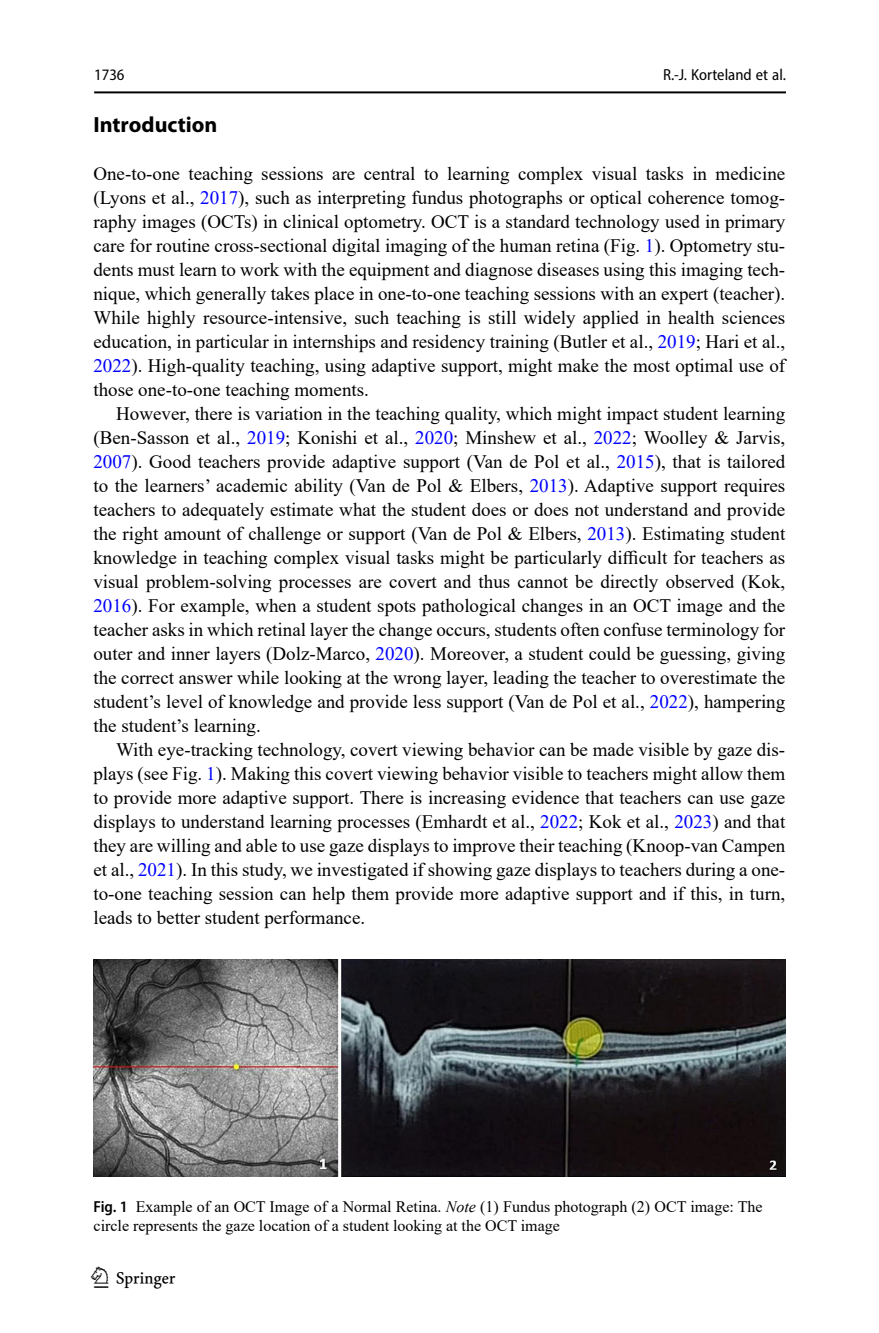
<style>
.page{position:relative;width:879px;height:1333px;background:#fff}
.page>*{position:absolute;margin:0;border:0;box-sizing:border-box;transform-origin:0 0}
.t1{font:30px "Springnew";color:#000}
.Head_1{font:700 22px "Myriad Pro";color:#000}
.Body_Text_Indent{font:19px/24px "Times New Roman";color:#000;text-align:justify}
.Body_Text{font:19px/24px "Times New Roman";color:#000;text-align:justify}
.Figure_Caption{font:16px/18.4px "Times New Roman";color:#000}
.t2{font:semi-condensed 16px "Myriad Pro";color:#000}
.s1{color:#00f}
.s2{font-family:"Myriad Pro";font-weight:600;font-stretch:semi-condensed}
.s3{font-style:italic}
</style>
<div class="page">
<hr style="left:94px;top:91px;width:692px;height:2px;background:#000">
<img style="left:94px;top:959px;width:691px;height:217px">
<p class="t2" style="left:94px;top:65px;width:32px">1736</p>
<p class="t2" style="left:663px;top:65px;width:124px">R.-J. Korteland et al.</p>
<p class="Head_1" style="left:93px;top:110px;width:126px">Introduction</p>
<p class="Body_Text" style="left:93px;top:161px;width:693px">One-to-one teaching sessions are central to learning complex visual tasks in medicine (Lyons et al., <span class="s1">2017</span>), such as interpreting fundus photographs or optical coherence tomog&shy;raphy images (OCTs) in clinical optometry. OCT is a standard technology used in primary care for routine cross-sectional digital imaging of the human retina (Fig. <span class="s1">1</span>). Optometry stu&shy;dents must learn to work with the equipment and diagnose diseases using this imaging tech&shy;nique, which generally takes place in one-to-one teaching sessions with an expert (teacher).<br>While highly resource-intensive, such teaching is still widely applied in health sciences education, in particular in internships and residency training (Butler et al., <span class="s1">2019</span>; Hari et al., <span class="s1">2022</span>). High-quality teaching, using adaptive support, might make the most optimal use of those one-to-one teaching moments.</p>
<p class="Body_Text_Indent" style="left:93px;top:401px;width:693px;text-indent:23px">However, there is variation in the teaching quality, which might impact student learning (Ben-Sasson et al., <span class="s1">2019</span>; Konishi et al., <span class="s1">2020</span>; Minshew et al., <span class="s1">2022</span>; Woolley &amp; Jarvis, <span class="s1">2007</span>). Good teachers provide adaptive support (Van de Pol et al., <span class="s1">2015</span>), that is tailored to the learners’ academic ability (Van de Pol &amp; Elbers, <span class="s1">2013</span>). Adaptive support requires teachers to adequately estimate what the student does or does not understand and provide the right amount of challenge or support (Van de Pol &amp; Elbers, <span class="s1">2013</span>). Estimating student knowledge in teaching complex visual tasks might be particularly difficult for teachers as visual problem-solving processes are covert and thus cannot be directly observed (Kok, <span class="s1">2016</span>). For example, when a student spots pathological changes in an OCT image and the teacher asks in which retinal layer the change occurs, students often confuse terminology for outer and inner layers (Dolz-Marco, <span class="s1">2020</span>). Moreover, a student could be guessing, giving the correct answer while looking at the wrong layer, leading the teacher to overestimate the student’s level of knowledge and provide less support (Van de Pol et al., <span class="s1">2022</span>), hampering the student’s learning.</p>
<p class="Body_Text_Indent" style="left:93px;top:737px;width:693px;text-indent:23px">With eye-tracking technology, covert viewing behavior can be made visible by gaze dis&shy;plays (see Fig. <span class="s1">1</span>). Making this covert viewing behavior visible to teachers might allow them to provide more adaptive support. There is increasing evidence that teachers can use gaze displays to understand learning processes (Emhardt et al., <span class="s1">2022</span>; Kok et al., <span class="s1">2023</span>) and that they are willing and able to use gaze displays to improve their teaching (Knoop-van Campen et al., <span class="s1">2021</span>). In this study, we investigated if showing gaze displays to teachers during a one&shy;to-one teaching session can help them provide more adaptive support and if this, in turn, leads to better student performance.</p>
<p class="Figure_Caption" style="left:94px;top:1197px;width:670px"><span class="s2">Fig. 1</span> Example of an OCT Image of a Normal Retina. <span class="s3">Note</span> (1) Fundus photograph (2) OCT image: The circle represents the gaze location of a student looking at the OCT image</p>
<h1 class="t1" style="left:94px;top:1260px;width:83px">1 3</h1>
</div>
